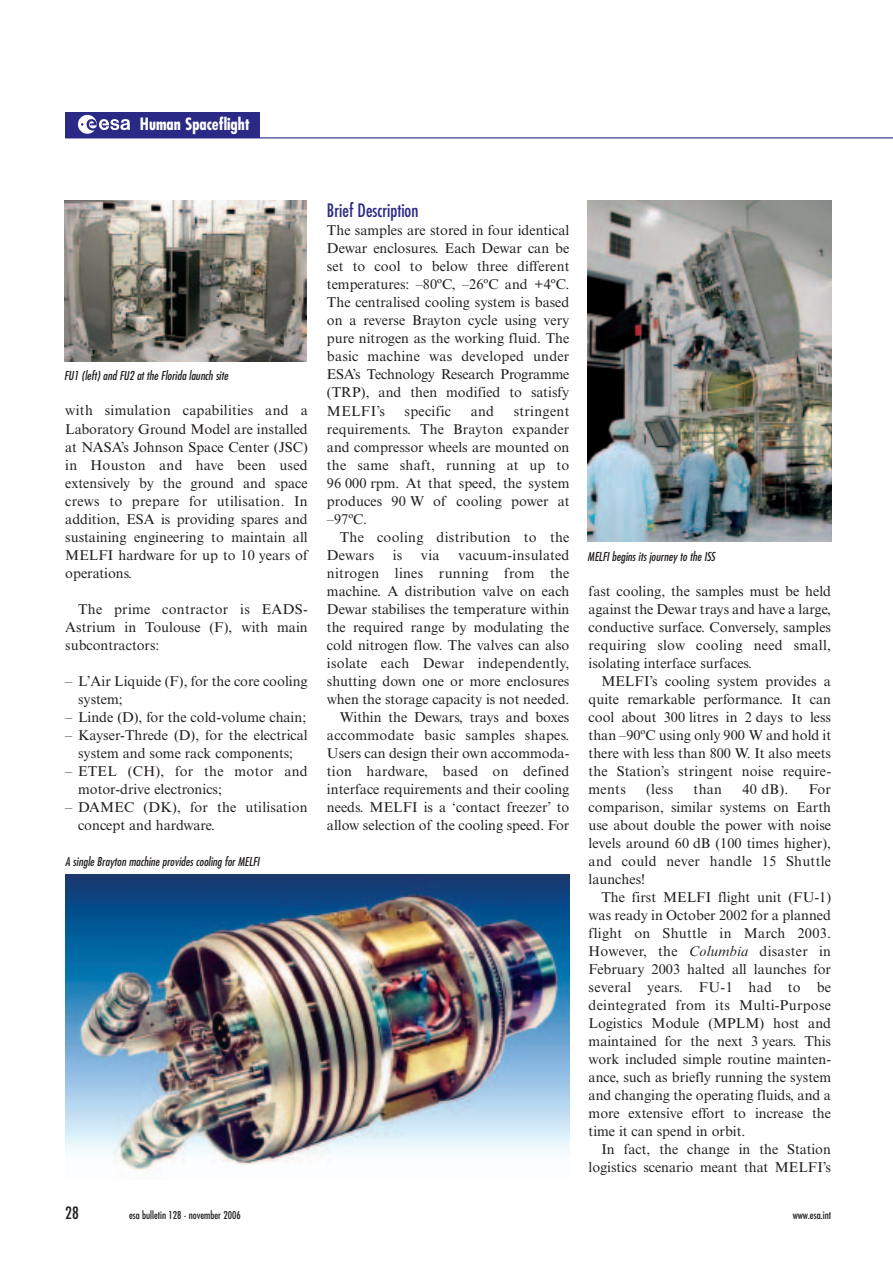
<style>
.page{position:relative;width:893px;height:1271px;background:#fff}
.page>*{position:absolute;margin:0;border:0;box-sizing:border-box;transform-origin:0 0}
.t1{font:condensed 18px "Futura Std";color:#2a2a86}
.t2{font:700 condensed 16.5px "Futura Std";color:#fff}
.t3{font:condensed 16.5px "Futura Std";color:#231f20}
.t4{font:14.25px/18px "Times New Roman MT Std";color:#231f20;text-align:justify}
.t5{font:14.25px/18px "Times New Roman MT Std";letter-spacing:.02em;color:#231f20}
.t6{font:italic condensed 12px "Futura Std";color:#231f20}
.t7{font:condensed 10.5px "Futura Std";color:#231f20}
.s1{font-style:italic}
</style>
<div class="page">
<img style="left:64px;top:112px;width:828px;height:1060px">
<p class="t2" style="left:140px;top:117px;width:111px">Human Spaceflight</p>
<p class="t6" style="left:64px;top:370px;width:165px">FU1 (left) and FU2 at the Florida launch site</p>
<p class="t4" style="left:65px;top:403px;width:244px">with simulation capabilities and a Laboratory Ground Model are installed at NASA’s Johnson Space Center (JSC) in Houston and have been used extensively by the ground and space crews to prepare for utilisation. In addition, ESA is providing spares and sustaining engineering to maintain all MELFI hardware for up to 10 years of operations.</p>
<p class="t4" style="left:65px;top:601px;width:244px;text-indent:13px">The prime contractor is EADS-Astrium in Toulouse (F), with main subcontractors:</p>
<p class="t4" style="left:78px;top:673px;width:231px;text-indent:-13px">– L’Air Liquide (F), for the core cooling system;</p>
<p class="t4" style="left:65px;top:709px;width:242px">– Linde (D), for the cold-volume chain;</p>
<p class="t4" style="left:65px;top:727px;width:244px;text-align:center">– Kayser-Threde (D), for the electrical system and some rack components;</p>
<p class="t4" style="left:78px;top:763px;width:231px;text-indent:-13px">– ETEL (CH), for the motor and motor-drive electronics;</p>
<p class="t4" style="left:78px;top:799px;width:231px;text-indent:-13px">– DAMEC (DK), for the utilisation concept and hardware.</p>
<p class="t6" style="left:65px;top:855px;width:196px">A single Brayton machine provides cooling for MELFI</p>
<p class="t1" style="left:327px;top:202px;width:93px">Brief Description</p>
<p class="t4" style="left:327px;top:223px;width:244px">The samples are stored in four identical Dewar enclosures. Each Dewar can be set to cool to below three different temperatures: –80ºC, –26ºC and +4ºC.<br>The centralised cooling system is based on a reverse Brayton cycle using very pure nitrogen as the working fluid. The basic machine was developed under ESA’s Technology Research Programme (TRP), and then modified to satisfy MELFI’s</p>
<p class="t4" style="left:327px;top:403px;width:244px;text-indent:187px">stringent requirements. The Brayton expander and compressor wheels are mounted on the same shaft, running at up to 96 000 rpm. At that speed, the system produces 90 W of cooling power at –97ºC.</p>
<p class="t5" style="left:327px;top:529px;width:244px;text-indent:13px">The cooling distribution to the<br>Dewars</p>
<p class="t5" style="left:404px;top:403px;width:48px">specific</p>
<p class="t4" style="left:470px;top:403px;width:25px">and</p>
<p class="t4" style="left:327px;top:547px;width:244px;text-align:right">vacuum-insulated<br>nitrogen lines running from the machine. A distribution valve on each Dewar stabilises the temperature within the required range by modulating the cold nitrogen flow. The valves can also isolate each Dewar independently, shutting down one or more enclosures when the storage capacity is not needed.<br>Within the Dewars, trays and boxes accommodate basic samples shapes.<br>Users can design their own accommoda&shy;tion hardware, based on defined interface requirements and their cooling needs. MELFI is a ‘contact freezer’ to allow selection of the cooling speed. For</p>
<p class="t4" style="left:393px;top:547px;width:11px">is</p>
<p class="t4" style="left:421px;top:547px;width:20px">via</p>
<p class="t6" style="left:587px;top:550px;width:129px">MELFI begins its journey to the ISS</p>
<p class="t4" style="left:588px;top:583px;width:244px">fast cooling, the samples must be held against the Dewar trays and have a large, conductive surface. Conversely, samples requiring slow cooling need small, isolating interface surfaces.</p>
<p class="t4" style="left:588px;top:673px;width:244px;text-indent:13px">MELFI’s cooling system provides a quite remarkable performance. It can cool about 300 litres in 2 days to less than –90ºC using only 900 W and hold it there with less than 800 W. It also meets the Station’s stringent noise require&shy;ments</p>
<p class="t4" style="left:646px;top:781px;width:28px">(less</p>
<p class="t4" style="left:693px;top:781px;width:30px">than</p>
<p class="t4" style="left:742px;top:781px;width:47px">40 dB).</p>
<p class="t4" style="left:588px;top:781px;width:244px;text-indent:220px">For comparison, similar systems on Earth use about double the power with noise levels around 60 dB (100 times higher), and could never handle 15 Shuttle launches!</p>
<p class="t4" style="left:588px;top:889px;width:244px;text-indent:13px">The first MELFI flight unit (FU-1) was ready in October 2002 for a planned flight on Shuttle in March 2003.<br>However, the <span class="s1">Columbia</span> disaster in February 2003 halted all launches for several years. FU-1 had to be deintegrated from its Multi-Purpose Logistics Module (MPLM) host and maintained for the next 3 years. This work included simple routine mainten&shy;ance, such as briefly running the system and changing the operating fluids, and a more extensive effort to increase the time it can spend in orbit.</p>
<p class="t4" style="left:588px;top:1141px;width:244px;text-align:right">In fact, the change in the Station logistics scenario meant that MELFI’s</p>
<p class="t3" style="left:65px;top:1205px;width:15px">28</p>
<p class="t7" style="left:129px;top:1210px;width:113px">esa bulletin 128 - november 2006</p>
<p class="t7" style="left:792px;top:1209px;width:40px">www.esa.int</p>
</div>
